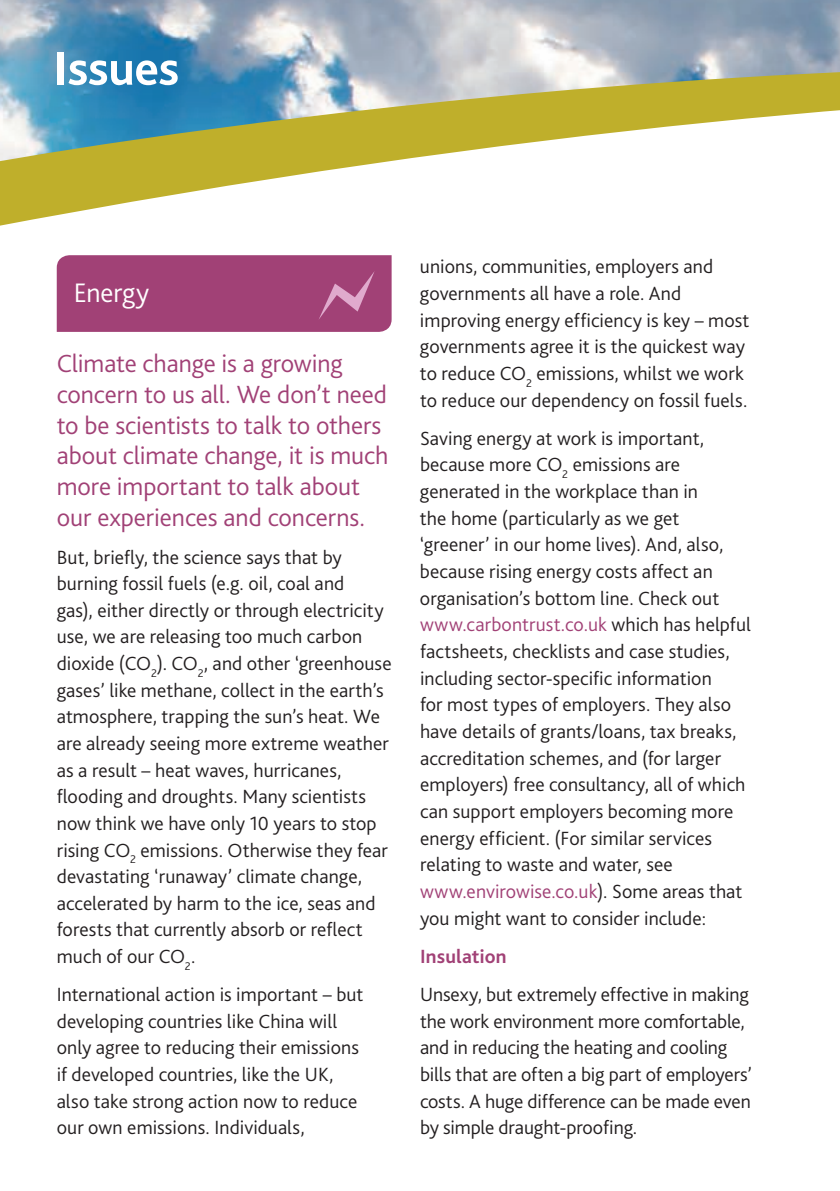
<style>
.page{position:relative;width:840px;height:1191px;background:#fff}
.page>*{position:absolute;margin:0;border:0;box-sizing:border-box;transform-origin:0 0}
.t1{font:700 50px "Bliss 2";letter-spacing:-.015em;color:#fff}
.t2{font:300 28px "Bliss 2";color:#fff}
.t3{font:300 26px/30.6px "Bliss 2";letter-spacing:-.005em;color:#a14176}
.t4{font:300 20px/26.6px "Bliss 2";color:#231f20}
.t5{font:700 20px "Bliss 2";letter-spacing:.005em;color:#a14176}
.s1{color:#a14176}
</style>
<div class="page">
<svg style="left:0;top:0;width:839px;height:226px"></svg>
<div style="left:57px;top:255px;width:334px;height:77px;background:#a14176"></div>
<h1 class="t1" style="left:54px;top:49px;width:127px">Issues</h1>
<h2 class="t2" style="left:74px;top:282px;width:77px">Energy</h2>
<h3 class="t3" style="left:57px;top:351px;width:333px">Climate change is a growing concern to us all. We don’t need to be scientists to talk to others about climate change, it is much more important to talk about our experiences and concerns.</h3>
<p class="t4" style="left:57px;top:545px;width:336px">But, briefly, the science says that by burning fossil fuels (e.g. oil, coal and<br>gas), either directly or through electricity use, we are releasing too much carbon dioxide (CO<sub>2</sub>). CO<sub>2</sub>, and other ‘greenhouse gases’ like methane, collect in the earth’s atmosphere, trapping the sun’s heat. We are already seeing more extreme weather as a result – heat waves, hurricanes, flooding and droughts. Many scientists now think we have only 10 years to stop rising CO<sub>2</sub> emissions. Otherwise they fear devastating ‘runaway’ climate change, accelerated by harm to the ice, seas and forests that currently absorb or reflect much of our CO<sub>2</sub>.</p>
<p class="t4" style="left:57px;top:983px;width:308px">International action is important – but developing countries like China will only agree to reducing their emissions if developed countries, like the UK, also take strong action now to reduce our own emissions. Individuals,</p>
<p class="t4" style="left:420px;top:255px;width:331px">unions, communities, employers and governments all have a role. And improving energy efficiency is key – most governments agree it is the quickest way to reduce CO<sub>2</sub> emissions, whilst we work to reduce our dependency on fossil fuels.</p>
<p class="t4" style="left:420px;top:426px;width:332px">Saving energy at work is important, because more CO<sub>2</sub> emissions are generated in the workplace than in<br>the home (particularly as we get ‘greener’ in our home lives). And, also, because rising energy costs affect an organisation’s bottom line. Check out <span class="s1">www.carbontrust.co.uk</span> which has helpful factsheets, checklists and case studies, including sector-specific information<br>for most types of employers. They also have details of grants/loans, tax breaks, accreditation schemes, and (for larger employers) free consultancy, all of which can support employers becoming more energy efficient. (For similar services relating to waste and water, see <span class="s1">www.envirowise.co.uk</span>). Some areas that you might want to consider include:</p>
<p class="t5" style="left:420px;top:948px;width:88px">Insulation</p>
<p class="t4" style="left:420px;top:982px;width:333px">Unsexy, but extremely effective in making the work environment more comfortable, and in reducing the heating and cooling bills that are often a big part of employers’ costs. A huge difference can be made even by simple draught-proofing.</p>
</div>
